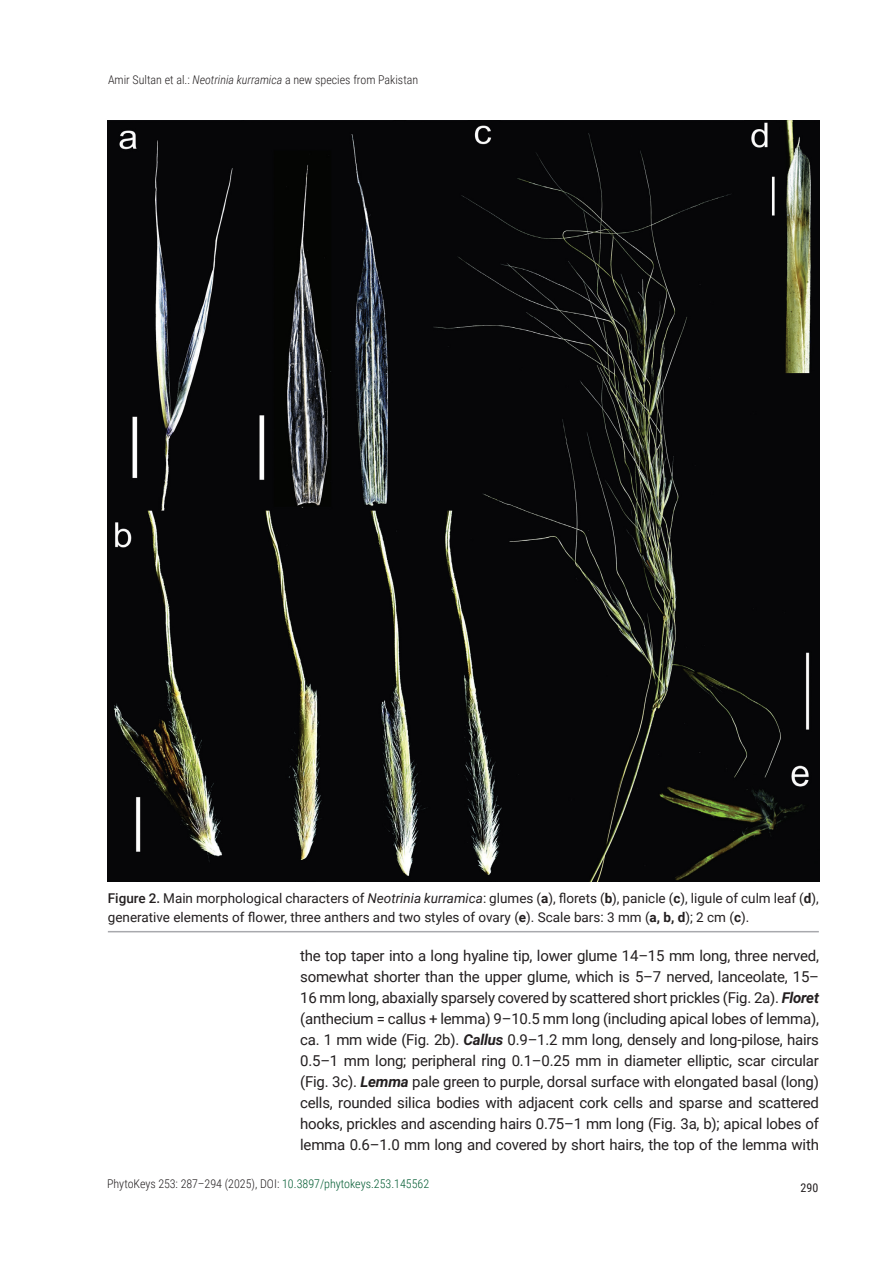
<style>
.page{position:relative;width:893px;height:1263px;background:#fff}
.page>*{position:absolute;margin:0;border:0;box-sizing:border-box;transform-origin:0 0}
.Body_text{font:15px/21px "Roboto";letter-spacing:-.015em;color:#231f20;text-align:justify}
.FIG_-_Caption{font:13.5px/19.8px "Roboto";color:#231f20}
.t1{font:300 12px "Roboto Condensed";color:#231f20}
.t2{font:12px "Roboto Condensed";color:#231f20}
.s1{font-style:italic}
.s2{font-weight:500}
.s3{font-weight:700}
.s4{font-weight:700;font-style:italic}
.s5{color:#005b31}
</style>
<div class="page">
<hr style="left:108px;top:931px;width:711px;height:1px;background:#a8a9ad">
<img style="left:108px;top:121px;width:711px;height:761px">
<p class="t1" style="left:108px;top:71px;width:312px">Amir Sultan et al.: <span class="s1">Neotrinia kurramica</span> a new species from Pakistan</p>
<p class="FIG_-_Caption" style="left:108px;top:887px;width:712px"><span class="s2">Figure 2.</span> Main morphological characters of <span class="s1">Neotrinia kurramica</span>: glumes (<span class="s3">a</span>), florets (<span class="s3">b</span>), panicle (<span class="s3">c</span>), ligule of culm leaf (<span class="s3">d</span>), generative elements of flower, three anthers and two styles of ovary (<span class="s3">e</span>). Scale bars: 3 mm (<span class="s3">a, b, d</span>); 2 cm (<span class="s3">c</span>).</p>
<p class="Body_text" style="left:300px;top:944px;width:520px">the top taper into a long hyaline tip, lower glume 14–15 mm long, three nerved, somewhat shorter than the upper glume, which is 5–7 nerved, lanceolate, 15– 16 mm long, abaxially sparsely covered by scattered short prickles (Fig. 2a). <span class="s4">Floret </span>(anthecium = callus + lemma) 9–10.5 mm long (including apical lobes of lemma), ca. 1 mm wide (Fig. 2b). <span class="s4">Callus</span> 0.9–1.2 mm long, densely and long-pilose, hairs 0.5–1 mm long; peripheral ring 0.1–0.25 mm in diameter elliptic, scar circular (Fig. 3c). <span class="s4">Lemma</span> pale green to purple, dorsal surface with elongated basal (long) cells, rounded silica bodies with adjacent cork cells and sparse and scattered hooks, prickles and ascending hairs 0.75–1 mm long (Fig. 3a, b); apical lobes of lemma 0.6–1.0 mm long and covered by short hairs, the top of the lemma with</p>
<p class="t1" style="left:107px;top:1175px;width:324px">PhytoKeys 253: 287–294 (2025), DOI: <span class="s5">10.3897/phytokeys.253.145562</span></p>
<p class="t2" style="left:801px;top:1179px;width:19px">290</p>
</div>
